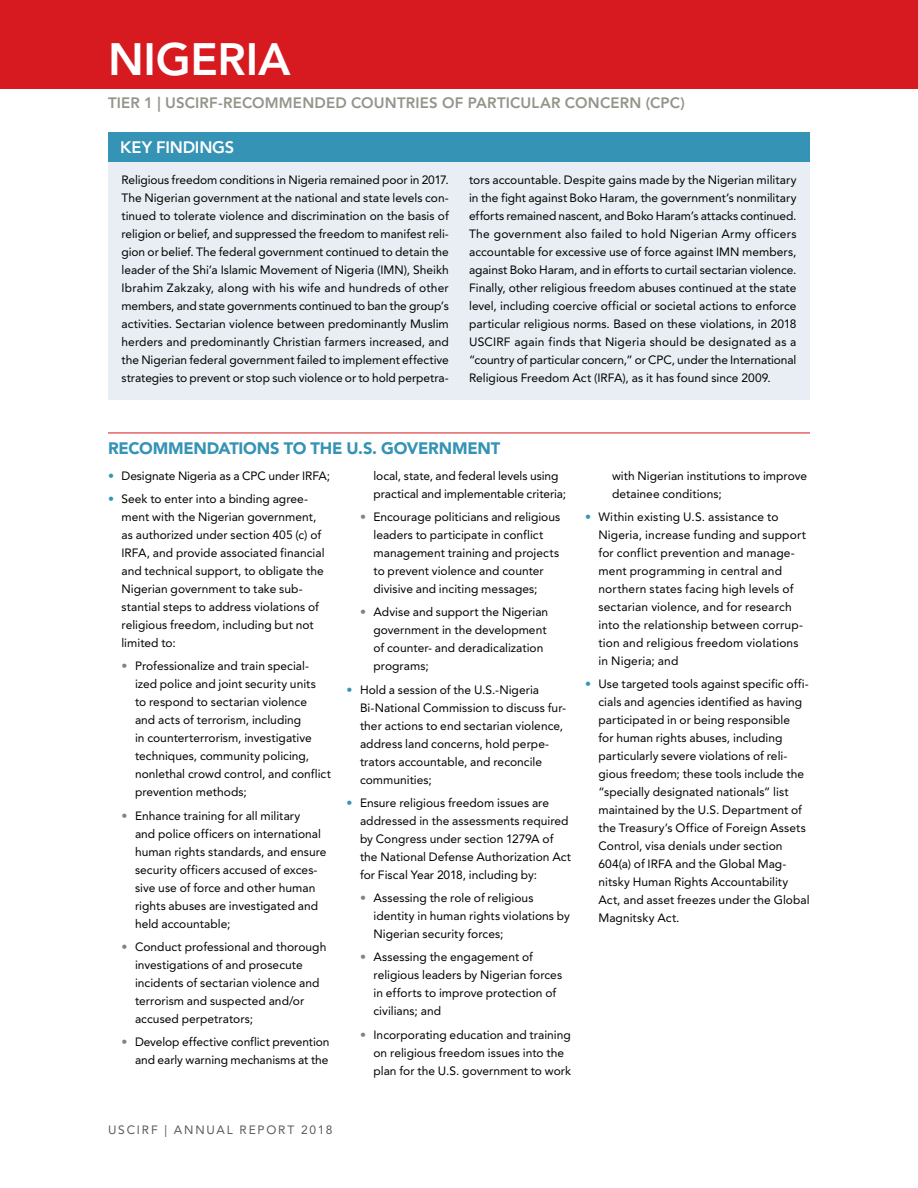
<style>
.page{position:relative;width:918px;height:1188px;background:#fff}
.page>*{position:absolute;margin:0;border:0;box-sizing:border-box;transform-origin:0 0}
.t1{font:800 45px "Avenir LT Std";letter-spacing:-.005em;color:#fff}
.t2{font:900 16.5px "Avenir LT Std";letter-spacing:-.015em;color:#3593b5}
.t3{font:800 16.5px "Avenir LT Std";letter-spacing:-.01em;color:#fff}
.t4{font:800 15px "Avenir LT Std";letter-spacing:.01em;color:#94948b}
.t5{font:12px/18px "Avenir LT Std";letter-spacing:.005em;color:#000}
.t6{font:12px "Avenir LT Std";letter-spacing:.15em;color:#58595b}
.s1{color:#3593b5}
.s2{color:#808285}
</style>
<div class="page">
<div style="left:0;top:0;width:918px;height:89px;background:#d71920"></div>
<div style="left:108px;top:132px;width:702px;height:30px;background:#3593b5"></div>
<div style="left:108px;top:162px;width:702px;height:238px;background:#e8eef3"></div>
<hr style="left:108px;top:433px;width:702px;height:1px;background:#d71920">
<h1 class="t1" style="left:108px;top:33px;width:184px">NIGERIA</h1>
<p class="t4" style="left:108px;top:94px;width:578px">TIER 1 | USCIRF-RECOMMENDED COUNTRIES OF PARTICULAR CONCERN (CPC)</p>
<h2 class="t3" style="left:120px;top:138px;width:115px">KEY FINDINGS</h2>
<p class="t5" style="left:122px;top:171px;width:329px;text-align:justify">Religious freedom conditions in Nigeria remained poor in 2017.<br>The Nigerian government at the national and state levels con&shy;tinued to tolerate violence and discrimination on the basis of religion or belief, and suppressed the freedom to manifest reli&shy;gion or belief. The federal government continued to detain the leader of the Shi’a Islamic Movement of Nigeria (IMN), Sheikh Ibrahim Zakzaky, along with his wife and hundreds of other members, and state governments continued to ban the group’s activities. Sectarian violence between predominantly Muslim herders and predominantly Christian farmers increased, and the Nigerian federal government failed to implement effective strategies to prevent or stop such violence or to hold perpetra-</p>
<p class="t5" style="left:469px;top:171px;width:329px;text-align:justify">tors accountable. Despite gains made by the Nigerian military in the fight against Boko Haram, the government’s nonmilitary efforts remained nascent, and Boko Haram’s attacks continued.<br>The government also failed to hold Nigerian Army officers accountable for excessive use of force against IMN members, against Boko Haram, and in efforts to curtail sectarian violence.<br>Finally, other religious freedom abuses continued at the state level, including coercive official or societal actions to enforce particular religious norms. Based on these violations, in 2018<br>USCIRF again finds that Nigeria should be designated as a “country of particular concern,” or CPC, under the International Religious Freedom Act (IRFA), as it has found since 2009.</p>
<h2 class="t2" style="left:108px;top:438px;width:394px">RECOMMENDATIONS TO THE U.S. GOVERNMENT</h2>
<p class="t5" style="left:108px;top:467px;width:224px"><span class="s1">•</span> Designate Nigeria as a CPC under IRFA;</p>
<p class="t5" style="left:122px;top:490px;width:205px;text-indent:-14px"><span class="s1">•</span> Seek to enter into a binding agree&shy;ment with the Nigerian government, as authorized under section 405 (c) of IRFA, and provide associated financial and technical support, to obligate the Nigerian government to take sub&shy;stantial steps to address violations of religious freedom, including but not limited to:</p>
<p class="t5" style="left:135px;top:657px;width:198px;text-indent:-14px"><span class="s2">•</span> Professionalize and train special&shy;ized police and joint security units<br>to respond to sectarian violence<br>and acts of terrorism, including<br>in counterterrorism, investigative techniques, community policing, nonlethal crowd control, and conflict prevention methods;</p>
<p class="t5" style="left:135px;top:807px;width:193px;text-indent:-14px"><span class="s2">•</span> Enhance training for all military<br>and police officers on international human rights standards, and ensure security officers accused of exces&shy;sive use of force and other human rights abuses are investigated and held accountable;</p>
<p class="t5" style="left:135px;top:938px;width:193px;text-indent:-14px"><span class="s2">•</span> Conduct professional and thorough investigations of and prosecute incidents of sectarian violence and terrorism and suspected and/or accused perpetrators;</p>
<p class="t5" style="left:122px;top:1033px;width:210px;text-align:right"><span class="s2">•</span> Develop effective conflict prevention and early warning mechanisms at the</p>
<p class="t5" style="left:374px;top:467px;width:194px">local, state, and federal levels using practical and implementable criteria;</p>
<p class="t5" style="left:374px;top:508px;width:188px;text-indent:-14px"><span class="s2">•</span> Encourage politicians and religious leaders to participate in conflict management training and projects to prevent violence and counter divisive and inciting messages;</p>
<p class="t5" style="left:374px;top:603px;width:176px;text-indent:-14px"><span class="s2">•</span> Advise and support the Nigerian government in the development of counter- and deradicalization programs;</p>
<p class="t5" style="left:360px;top:681px;width:208px;text-indent:-14px"><span class="s1">•</span> Hold a session of the U.S.-Nigeria Bi-National Commission to discuss fur&shy;ther actions to end sectarian violence, address land concerns, hold perpe&shy;trators accountable, and reconcile communities;</p>
<p class="t5" style="left:360px;top:794px;width:213px;text-indent:-13px"><span class="s1">•</span> Ensure religious freedom issues are addressed in the assessments required by Congress under section 1279A of the National Defense Authorization Act for Fiscal Year 2018, including by:</p>
<p class="t5" style="left:374px;top:889px;width:198px;text-indent:-14px"><span class="s2">•</span> Assessing the role of religious identity in human rights violations by<br>Nigerian security forces;</p>
<p class="t5" style="left:374px;top:948px;width:190px;text-indent:-14px"><span class="s2">•</span> Assessing the engagement of religious leaders by Nigerian forces in efforts to improve protection of civilians; and</p>
<p class="t5" style="left:374px;top:1026px;width:199px;text-indent:-14px"><span class="s2">•</span> Incorporating education and training on religious freedom issues into the plan for the U.S. government to work</p>
<p class="t5" style="left:612px;top:467px;width:197px">with Nigerian institutions to improve detainee conditions;</p>
<p class="t5" style="left:598px;top:508px;width:209px;text-indent:-14px"><span class="s1">•</span> Within existing U.S. assistance to Nigeria, increase funding and support for conflict prevention and manage&shy;ment programming in central and northern states facing high levels of sectarian violence, and for research into the relationship between corrup&shy;tion and religious freedom violations in Nigeria; and</p>
<p class="t5" style="left:598px;top:675px;width:213px;text-indent:-13px"><span class="s1">•</span> Use targeted tools against specific offi&shy;cials and agencies identified as having participated in or being responsible<br>for human rights abuses, including particularly severe violations of reli&shy;gious freedom; these tools include the “specially designated nationals” list maintained by the U.S. Department of the Treasury’s Office of Foreign Assets Control, visa denials under section 604(a) of IRFA and the Global Mag&shy;nitsky Human Rights Accountability Act, and asset freezes under the Global Magnitsky Act.</p>
<p class="t6" style="left:108px;top:1123px;width:226px">USCIRF | ANNUAL REPORT 2018</p>
</div>
